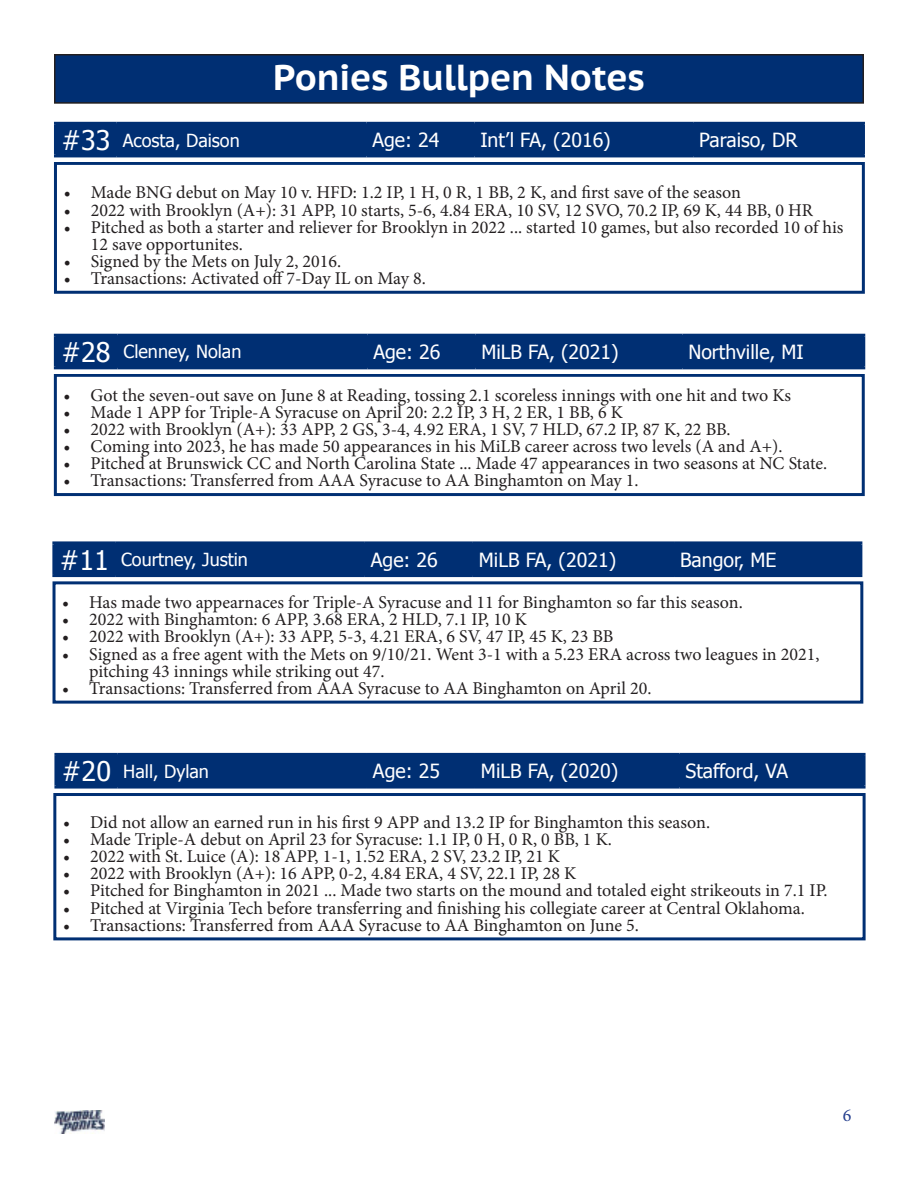
<style>
.page{position:relative;width:918px;height:1188px;background:#fff}
.page>*{position:absolute;margin:0;border:0;box-sizing:border-box;transform-origin:0 0}
.t1{font:700 36px "PT Sans Caption";letter-spacing:-.005em;color:#fff}
.t2{font:27px "Tahoma";color:#fff}
.t3{font:19.5px "Tahoma";color:#fff}
.t4{font:18px/17.1px "Minion Pro";color:#231f20}
.t5{font:18px "Tahoma";color:#fff}
.t6{font:18px "Minion Pro";color:#253f8e}
</style>
<div class="page">
<div style="left:55px;top:55px;width:808px;height:48px;background:#002f73"></div>
<div style="left:54px;top:54px;width:810px;height:50px;border:2px solid #231f20"></div>
<img style="left:54px;top:1110px;width:51px;height:24px">
<div style="left:53px;top:581px;width:810px;height:123px;border:3px solid #002f73"></div>
<div style="left:52px;top:541px;width:810px;height:40px;background:linear-gradient(to right,#f6f7f9,#f6f7fa)"></div>
<div style="left:55px;top:544px;width:618px;height:30px;background:#002f73"></div>
<div style="left:674px;top:543px;width:187px;height:33px;background:#002f73"></div>
<hr style="left:52px;top:541px;width:63px;height:3px;background:#002f73">
<hr style="left:52px;top:544px;width:3px;height:30px;background:#002f73">
<hr style="left:115px;top:541px;width:250px;height:3px;background:#002f73">
<hr style="left:114px;top:544px;width:3px;height:30px;background:#002f73">
<hr style="left:365px;top:541px;width:108px;height:3px;background:#002f73">
<hr style="left:363px;top:544px;width:3px;height:30px;background:#002f73">
<hr style="left:473px;top:541px;width:201px;height:3px;background:#002f73">
<hr style="left:471px;top:544px;width:3px;height:30px;background:#002f73">
<hr style="left:674px;top:541px;width:188px;height:3px;background:#002f73">
<hr style="left:673px;top:544px;width:3px;height:30px;background:#002f73">
<hr style="left:859px;top:544px;width:3px;height:30px;background:#002f73">
<hr style="left:52px;top:574px;width:63px;height:3px;background:#002f73">
<hr style="left:115px;top:574px;width:250px;height:3px;background:#002f73">
<hr style="left:365px;top:574px;width:108px;height:3px;background:#002f73">
<hr style="left:473px;top:574px;width:201px;height:3px;background:#002f73">
<hr style="left:674px;top:574px;width:188px;height:3px;background:#002f73">
<div style="left:54px;top:374px;width:811px;height:122px;border:3px solid #002f73"></div>
<div style="left:54px;top:334px;width:811px;height:40px;background:linear-gradient(to right,#fff,#fff)"></div>
<div style="left:57px;top:337px;width:624px;height:29px;background:#002f73"></div>
<div style="left:682px;top:335px;width:182px;height:33px;background:#002f73"></div>
<hr style="left:54px;top:334px;width:64px;height:3px;background:#002f73">
<hr style="left:54px;top:337px;width:3px;height:29px;background:#002f73">
<hr style="left:118px;top:334px;width:249px;height:3px;background:#002f73">
<hr style="left:116px;top:337px;width:3px;height:29px;background:#002f73">
<hr style="left:367px;top:334px;width:108px;height:3px;background:#002f73">
<hr style="left:366px;top:337px;width:3px;height:29px;background:#002f73">
<hr style="left:475px;top:334px;width:207px;height:3px;background:#002f73">
<hr style="left:474px;top:337px;width:3px;height:29px;background:#002f73">
<hr style="left:682px;top:334px;width:183px;height:3px;background:#002f73">
<hr style="left:681px;top:337px;width:3px;height:29px;background:#002f73">
<hr style="left:862px;top:337px;width:3px;height:29px;background:#002f73">
<hr style="left:54px;top:366px;width:64px;height:3px;background:#002f73">
<hr style="left:118px;top:366px;width:249px;height:3px;background:#002f73">
<hr style="left:367px;top:366px;width:108px;height:3px;background:#002f73">
<hr style="left:475px;top:366px;width:207px;height:3px;background:#002f73">
<hr style="left:682px;top:366px;width:183px;height:3px;background:#002f73">
<div style="left:54px;top:162px;width:811px;height:132px;border:3px solid #002f73"></div>
<div style="left:54px;top:122px;width:811px;height:40px;background:linear-gradient(to right,#fff,#fff)"></div>
<div style="left:57px;top:125px;width:635px;height:29px;background:#002f73"></div>
<div style="left:693px;top:123px;width:170px;height:33px;background:#002f73"></div>
<hr style="left:54px;top:122px;width:63px;height:3px;background:#002f73">
<hr style="left:54px;top:125px;width:3px;height:29px;background:#002f73">
<hr style="left:117px;top:122px;width:249px;height:3px;background:#002f73">
<hr style="left:115px;top:125px;width:3px;height:29px;background:#002f73">
<hr style="left:366px;top:122px;width:108px;height:3px;background:#002f73">
<hr style="left:365px;top:125px;width:3px;height:29px;background:#002f73">
<hr style="left:474px;top:122px;width:219px;height:3px;background:#002f73">
<hr style="left:473px;top:125px;width:3px;height:29px;background:#002f73">
<hr style="left:693px;top:122px;width:172px;height:3px;background:#002f73">
<hr style="left:692px;top:125px;width:3px;height:29px;background:#002f73">
<hr style="left:862px;top:125px;width:3px;height:29px;background:#002f73">
<hr style="left:54px;top:154px;width:63px;height:3px;background:#002f73">
<hr style="left:117px;top:154px;width:249px;height:3px;background:#002f73">
<hr style="left:366px;top:154px;width:108px;height:3px;background:#002f73">
<hr style="left:474px;top:154px;width:219px;height:3px;background:#002f73">
<hr style="left:693px;top:154px;width:172px;height:3px;background:#002f73">
<div style="left:53px;top:793px;width:813px;height:147px;border:3px solid #002f73"></div>
<div style="left:57px;top:756px;width:621px;height:30px;background:#002f73"></div>
<div style="left:680px;top:754px;width:184px;height:33px;background:#002f73"></div>
<hr style="left:54px;top:753px;width:63px;height:3px;background:#002f73">
<hr style="left:54px;top:756px;width:3px;height:30px;background:#002f73">
<hr style="left:117px;top:753px;width:250px;height:3px;background:#002f73">
<hr style="left:116px;top:756px;width:3px;height:30px;background:#002f73">
<hr style="left:367px;top:753px;width:108px;height:3px;background:#002f73">
<hr style="left:365px;top:756px;width:3px;height:30px;background:#002f73">
<hr style="left:475px;top:753px;width:205px;height:3px;background:#002f73">
<hr style="left:473px;top:756px;width:3px;height:30px;background:#002f73">
<hr style="left:680px;top:753px;width:186px;height:3px;background:#002f73">
<hr style="left:678px;top:756px;width:3px;height:30px;background:#002f73">
<hr style="left:863px;top:756px;width:3px;height:30px;background:#002f73">
<hr style="left:54px;top:786px;width:63px;height:3px;background:#002f73">
<hr style="left:117px;top:786px;width:250px;height:3px;background:#002f73">
<hr style="left:367px;top:786px;width:108px;height:3px;background:#002f73">
<hr style="left:475px;top:786px;width:205px;height:3px;background:#002f73">
<hr style="left:680px;top:786px;width:186px;height:3px;background:#002f73">
<p class="t1" style="left:273px;top:53px;width:373px">Ponies Bullpen Notes</p>
<p class="t2" style="left:61px;top:122px;width:51px">#33</p>
<p class="t5" style="left:123px;top:128px;width:119px">Acosta, Daison</p>
<p class="t3" style="left:372px;top:127px;width:69px">Age: 24</p>
<p class="t3" style="left:480px;top:127px;width:132px">Int’l FA, (2016)</p>
<p class="t3" style="left:699px;top:127px;width:100px">Paraiso, DR</p>
<p class="t4" style="left:64px;top:184px;width:679px">• Made BNG debut on May 10 v. HFD: 1.2 IP, 1 H, 0 R, 1 BB, 2 K, and first save of the season</p>
<p class="t4" style="left:64px;top:201px;width:751px">• 2022 with Brooklyn (A+): 31 APP, 10 starts, 5-6, 4.84 ERA, 10 SV, 12 SVO, 70.2 IP, 69 K, 44 BB, 0 HR</p>
<p class="t4" style="left:91px;top:218px;width:754px;text-indent:-27px">• Pitched as both a starter and reliever for Brooklyn in 2022 ... started 10 games, but also recorded 10 of his<br>12 save opportunites.</p>
<p class="t4" style="left:64px;top:253px;width:279px">• Signed by the Mets on July 2, 2016.</p>
<p class="t4" style="left:64px;top:270px;width:364px">• Transactions: Activated off 7-Day IL on May 8.</p>
<p class="t2" style="left:61px;top:334px;width:51px">#28</p>
<p class="t5" style="left:124px;top:340px;width:119px">Clenney, Nolan</p>
<p class="t3" style="left:373px;top:339px;width:69px">Age: 26</p>
<p class="t3" style="left:481px;top:339px;width:139px">MiLB FA, (2021)</p>
<p class="t3" style="left:688px;top:339px;width:117px">Northville, MI</p>
<p class="t4" style="left:64px;top:386px;width:729px">• Got the seven-out save on June 8 at Reading, tossing 2.1 scoreless innings with one hit and two Ks</p>
<p class="t4" style="left:64px;top:404px;width:561px">• Made 1 APP for Triple-A Syracuse on April 20: 2.2 IP, 3 H, 2 ER, 1 BB, 6 K</p>
<p class="t4" style="left:64px;top:421px;width:668px">• 2022 with Brooklyn (A+): 33 APP, 2 GS, 3-4, 4.92 ERA, 1 SV, 7 HLD, 67.2 IP, 87 K, 22 BB.</p>
<p class="t4" style="left:64px;top:438px;width:720px">• Coming into 2023, he has made 50 appearances in his MiLB career across two levels (A and A+).</p>
<p class="t4" style="left:64px;top:455px;width:765px">• Pitched at Brunswick CC and North Carolina State ... Made 47 appearances in two seasons at NC State.</p>
<p class="t4" style="left:64px;top:472px;width:577px">• Transactions: Transferred from AAA Syracuse to AA Binghamton on May 1.</p>
<p class="t2" style="left:60px;top:542px;width:51px">#11</p>
<p class="t5" style="left:121px;top:548px;width:128px">Courtney, Justin</p>
<p class="t3" style="left:371px;top:547px;width:69px">Age: 26</p>
<p class="t3" style="left:479px;top:547px;width:139px">MiLB FA, (2021)</p>
<p class="t3" style="left:680px;top:547px;width:98px">Bangor, ME</p>
<p class="t4" style="left:62px;top:594px;width:682px">• Has made two appearnaces for Triple-A Syracuse and 11 for Binghamton so far this season.</p>
<p class="t4" style="left:62px;top:611px;width:466px">• 2022 with Binghamton: 6 APP, 3.68 ERA, 2 HLD, 7.1 IP, 10 K</p>
<p class="t4" style="left:62px;top:628px;width:553px">• 2022 with Brooklyn (A+): 33 APP, 5-3, 4.21 ERA, 6 SV, 47 IP, 45 K, 23 BB</p>
<p class="t4" style="left:89px;top:645px;width:732px;text-indent:-27px">• Signed as a free agent with the Mets on 9/10/21. Went 3-1 with a 5.23 ERA across two leagues in 2021, pitching 43 innings while striking out 47.</p>
<p class="t4" style="left:62px;top:680px;width:591px">• Transactions: Transferred from AAA Syracuse to AA Binghamton on April 20.</p>
<p class="t2" style="left:62px;top:753px;width:51px">#20</p>
<p class="t5" style="left:123px;top:759px;width:87px">Hall, Dylan</p>
<p class="t3" style="left:373px;top:758px;width:69px">Age: 25</p>
<p class="t3" style="left:481px;top:758px;width:139px">MiLB FA, (2020)</p>
<p class="t3" style="left:686px;top:758px;width:104px">Stafford, VA</p>
<p class="t4" style="left:63px;top:814px;width:649px">• Did not allow an earned run in his first 9 APP and 13.2 IP for Binghamton this season.</p>
<p class="t4" style="left:63px;top:831px;width:550px">• Made Triple-A debut on April 23 for Syracuse: 1.1 IP, 0 H, 0 R, 0 BB, 1 K.</p>
<p class="t4" style="left:63px;top:848px;width:498px">• 2022 with St. Luice (A): 18 APP, 1-1, 1.52 ERA, 2 SV, 23.2 IP, 21 K</p>
<p class="t4" style="left:63px;top:865px;width:515px">• 2022 with Brooklyn (A+): 16 APP, 0-2, 4.84 ERA, 4 SV, 22.1 IP, 28 K</p>
<p class="t4" style="left:63px;top:882px;width:766px">• Pitched for Binghamton in 2021 ... Made two starts on the mound and totaled eight strikeouts in 7.1 IP.</p>
<p class="t4" style="left:63px;top:899px;width:743px">• Pitched at Virginia Tech before transferring and finishing his collegiate career at Central Oklahoma.</p>
<p class="t4" style="left:63px;top:916px;width:577px">• Transactions: Transferred from AAA Syracuse to AA Binghamton on June 5.</p>
<p class="t6" style="left:843px;top:1103px;width:10px">6</p>
</div>
